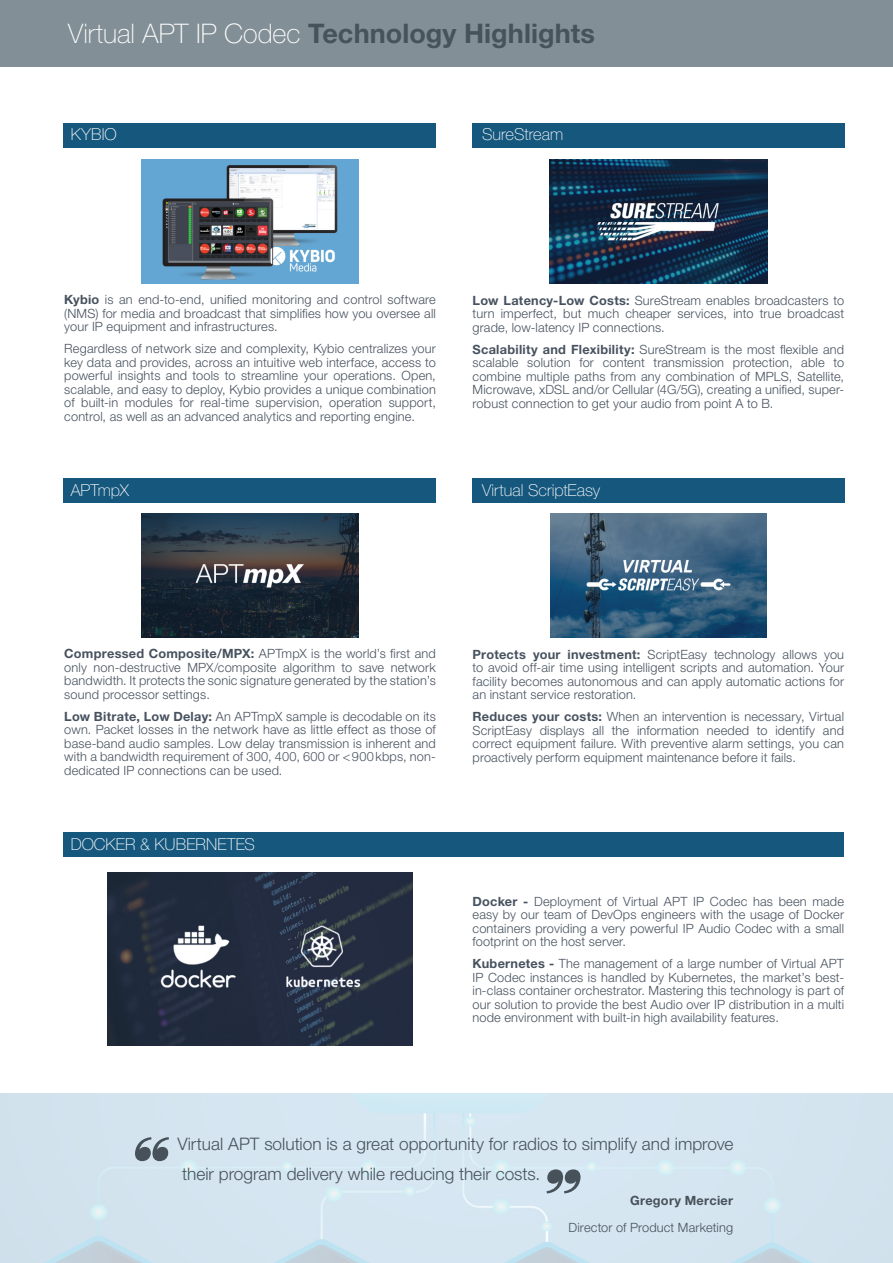
<style>
.page{position:relative;width:893px;height:1263px;background:#fff}
.page>*{position:absolute;margin:0;border:0;box-sizing:border-box;transform-origin:0 0}
.TITRE{font:700 27px "Helvetica Neue LT Pro";letter-spacing:.005em;color:#47525b}
.TITRE_GRAS{font:300 17.25px "Helvetica Neue LT Pro";color:#47525b}
.TITRE_GRAS-2{font:100 16.5px "Helvetica Neue LT Pro";color:#fff}
.TEXTE{font:300 12.75px/13.5px "Helvetica Neue LT Pro";letter-spacing:.01em;color:#47525f;text-align:justify}
.TITRE_GRAS-3{font:300 12.75px "Helvetica Neue LT Pro";letter-spacing:.01em;color:#47515a}
.TEXTE-2{font:700 12.75px "Helvetica Neue LT Pro";letter-spacing:.02em;color:#47515a}
.s1{font-weight:100;color:#fff}
.s2{font-weight:700}
</style>
<div class="page">
<svg style="left:135px;top:1137px;width:34px;height:24px"></svg>
<div style="left:0;top:1px;width:893px;height:66px;background:#828f96"></div>
<img style="left:550px;top:514px;width:217px;height:123px">
<div style="left:472px;top:123px;width:372px;height:25px;background:#16577d"></div>
<img style="left:142px;top:160px;width:216px;height:123px">
<div style="left:64px;top:123px;width:372px;height:25px;background:#16577d"></div>
<div style="left:472px;top:478px;width:372px;height:25px;background:#16577d"></div>
<div style="left:64px;top:478px;width:372px;height:25px;background:#16577d"></div>
<img style="left:142px;top:514px;width:216px;height:123px">
<div style="left:64px;top:832px;width:780px;height:24px;background:#16577d"></div>
<img style="left:550px;top:159px;width:217px;height:125px">
<img style="left:108px;top:872px;width:304px;height:174px">
<svg style="left:546px;top:1169px;width:35px;height:24px"></svg>
<p class="TITRE" style="left:68px;top:17px;width:528px"><span class="s1">Virtual APT IP Codec</span> Technology Highlights</p>
<p class="TITRE_GRAS-2" style="left:71px;top:125px;width:48px">KYBIO</p>
<p class="TITRE_GRAS-2" style="left:482px;top:125px;width:83px">SureStream</p>
<p class="TEXTE" style="left:64px;top:293px;width:373px"><span class="s2">Kybio</span> is an end-to-end, unified monitoring and control software (NMS) for media and broadcast that simplifies how you oversee all your IP equipment and infrastructures.</p>
<p class="TEXTE" style="left:64px;top:342px;width:373px">Regardless of network size and complexity, Kybio centralizes your key data and provides, across an intuitive web interface, access to powerful insights and tools to streamline your operations. Open, scalable, and easy to deploy, Kybio provides a unique combination of built-in modules for real-time supervision, operation support, control, as well as an advanced analytics and reporting engine.</p>
<p class="TEXTE" style="left:473px;top:293px;width:373px"><span class="s2">Low Latency-Low Costs:</span> SureStream enables broadcasters to turn imperfect, but much cheaper services, into true broadcast grade, low-latency IP connections.</p>
<p class="TEXTE" style="left:473px;top:342px;width:373px"><span class="s2">Scalability and Flexibility:</span> SureStream is the most flexible and scalable solution for content transmission protection, able to combine multiple paths from any combination of MPLS, Satellite, Microwave, xDSL and/or Cellular (4G/5G), creating a unified, super&shy;robust connection to get your audio from point A to B.</p>
<p class="TITRE_GRAS-2" style="left:71px;top:480px;width:60px">APTmpX</p>
<p class="TITRE_GRAS-2" style="left:482px;top:480px;width:120px">Virtual ScriptEasy</p>
<p class="TEXTE" style="left:64px;top:647px;width:373px"><span class="s2">Compressed Composite/MPX:</span> APTmpX is the world’s first and only non-destructive MPX/composite algorithm to save network bandwidth. It protects the sonic signature generated by the station’s sound processor settings.</p>
<p class="TEXTE" style="left:64px;top:709px;width:373px"><span class="s2">Low Bitrate, Low Delay:</span> An APTmpX sample is decodable on its own. Packet losses in the network have as little effect as those of base-band audio samples. Low delay transmission is inherent and with a bandwidth requirement of 300, 400, 600 or &lt;900kbps, non&shy;dedicated IP connections can be used.</p>
<p class="TITRE_GRAS-2" style="left:71px;top:834px;width:186px">DOCKER &amp; KUBERNETES</p>
<p class="TEXTE" style="left:473px;top:647px;width:373px"><span class="s2">Protects your investment:</span> ScriptEasy technology allows you to avoid off-air time using intelligent scripts and automation. Your facility becomes autonomous and can apply automatic actions for an instant service restoration.</p>
<p class="TEXTE" style="left:473px;top:710px;width:373px"><span class="s2">Reduces your costs:</span> When an intervention is necessary, Virtual ScriptEasy displays all the information needed to identify and correct equipment failure. With preventive alarm settings, you can proactively perform equipment maintenance before it fails.</p>
<p class="TEXTE" style="left:472px;top:894px;width:373px"><span class="s2">Docker -</span> Deployment of Virtual APT IP Codec has been made easy by our team of DevOps engineers with the usage of Docker containers providing a very powerful IP Audio Codec with a small footprint on the host server.</p>
<p class="TEXTE" style="left:472px;top:956px;width:373px"><span class="s2">Kubernetes -</span> The management of a large number of Virtual APT IP Codec instances is handled by Kubernetes, the market’s best&shy;in-class container orchestrator. Mastering this technology is part of our solution to provide the best Audio over IP distribution in a multi node environment with built-in high availability features.</p>
<p class="TITRE_GRAS" style="left:177px;top:1134px;width:558px">Virtual APT solution is a great opportunity for radios to simplify and improve</p>
<p class="TITRE_GRAS" style="left:182px;top:1163px;width:360px">their program delivery while reducing their costs.</p>
<p class="TEXTE-2" style="left:630px;top:1193px;width:105px">Gregory Mercier</p>
<p class="TITRE_GRAS-3" style="left:568px;top:1219px;width:166px">Director of Product Marketing</p>
</div>
